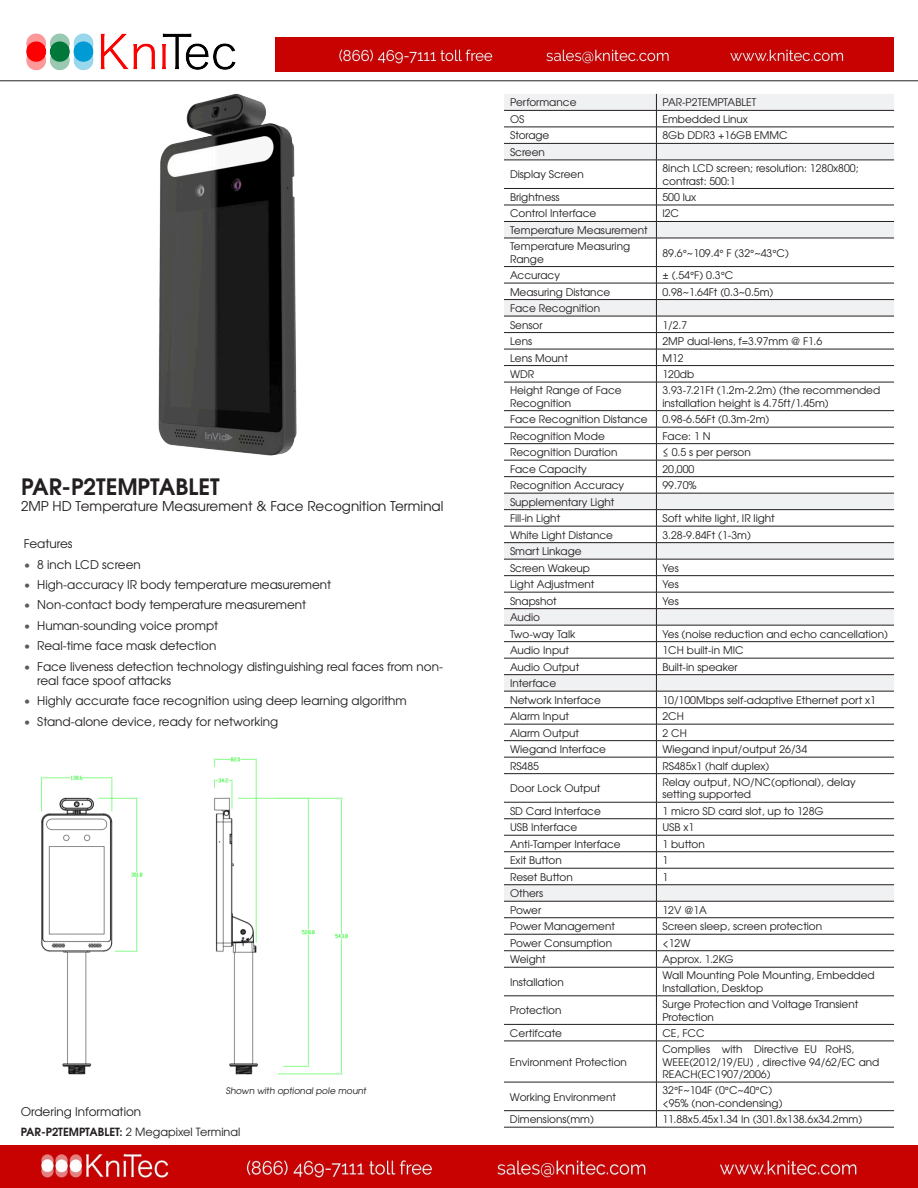
<style>
.page{position:relative;width:918px;height:1188px;background:#fff}
.page>*{position:absolute;margin:0;border:0;box-sizing:border-box;transform-origin:0 0}
.t1{font:700 22.5px "Te X Gyre Adventor";color:#231f20}
.t2{font:13.5px "Te X Gyre Adventor";color:#231f20}
.t3{font:12px/14.4px "Te X Gyre Adventor";color:#231f20}
.t4{font:11.25px "Te X Gyre Adventor";color:#231f20}
.t5{font:10.5px/12.6px "Te X Gyre Adventor";color:#231f20}
.t6{font:10.5px "Te X Gyre Adventor";letter-spacing:-.02em;color:#231f20}
.t7{font:9px "Te X Gyre Adventor";color:#231f20}
.s1{font-size:11.25px;color:#5a595c}
.s2{font-weight:700}
</style>
<div class="page">
<hr style="left:504px;top:1041px;width:152px;height:1px;background:#231f20">
<hr style="left:656px;top:1041px;width:238px;height:1px;background:#231f20">
<hr style="left:504px;top:1082px;width:152px;height:1px;background:#231f20">
<hr style="left:656px;top:1082px;width:238px;height:1px;background:#231f20">
<hr style="left:504px;top:1110px;width:152px;height:1px;background:#231f20">
<hr style="left:656px;top:1110px;width:238px;height:1px;background:#231f20">
<hr style="left:504px;top:1127px;width:152px;height:1px;background:#231f20">
<hr style="left:656px;top:1127px;width:238px;height:1px;background:#231f20">
<svg style="left:504px;top:94px;width:390px;height:947px"></svg>
<hr style="left:656px;top:1041px;width:1px;height:41px;background:#231f20">
<svg style="left:656px;top:1082px;width:1px;height:45px"></svg>
<img style="left:158px;top:100px;width:138px;height:356px">
<img style="left:41px;top:757px;width:307px;height:318px">
<svg style="left:0;top:37px;width:918px;height:44px"></svg>
<svg style="left:0;top:1160px;width:918px;height:28px"></svg>
<img style="left:1px;top:33px;width:256px;height:70px">
<img style="left:276px;top:37px;width:618px;height:34px">
<img style="left:0;top:1146px;width:917px;height:41px">
<p class="t1" style="left:21px;top:467px;width:200px">PAR-P2TEMPTABLET</p>
<p class="t2" style="left:21px;top:495px;width:424px">2MP HD Temperature Measurement &amp; Face Recognition Terminal</p>
<p class="t3" style="left:24px;top:536px;width:50px">Features</p>
<p class="t3" style="left:24px;top:556px;width:119px"><span class="s1">•</span> 8 inch LCD screen</p>
<p class="t3" style="left:24px;top:577px;width:309px"><span class="s1">•</span> High-accuracy IR body temperature measurement</p>
<p class="t3" style="left:24px;top:597px;width:284px"><span class="s1">•</span> Non-contact body temperature measurement</p>
<p class="t3" style="left:24px;top:617px;width:196px"><span class="s1">•</span> Human-sounding voice prompt</p>
<p class="t3" style="left:24px;top:638px;width:194px"><span class="s1">•</span> Real-time face mask detection</p>
<p class="t3" style="left:37px;top:658px;width:407px;text-indent:-13px"><span class="s1">•</span> Face liveness detection technology distinguishing real faces from non&shy;real face spoof attacks</p>
<p class="t3" style="left:24px;top:693px;width:385px"><span class="s1">•</span> Highly accurate face recognition using deep learning algorithm</p>
<p class="t3" style="left:24px;top:713px;width:256px"><span class="s1">•</span> Stand-alone device, ready for networking</p>
<p class="t3" style="left:21px;top:1104px;width:122px">Ordering Information</p>
<p class="t7" style="left:226px;top:1083px;width:143px">Shown with optional pole mount</p>
<p class="t4" style="left:21px;top:1122px;width:221px"><span class="s2">PAR-P2TEMPTABLET:</span> 2 Megapixel Terminal</p>
<p class="t5" style="left:510px;top:96px;width:68px">Performance</p>
<p class="t5" style="left:662px;top:96px;width:95px">PAR-P2TEMPTABLET</p>
<p class="t5" style="left:510px;top:112px;width:16px">OS</p>
<p class="t5" style="left:662px;top:112px;width:87px">Embedded Linux</p>
<p class="t5" style="left:510px;top:129px;width:41px">Storage</p>
<p class="t5" style="left:662px;top:129px;width:127px">8Gb DDR3 +16GB EMMC</p>
<p class="t5" style="left:510px;top:145px;width:36px">Screen</p>
<p class="t5" style="left:510px;top:168px;width:75px">Display Screen</p>
<p class="t5" style="left:662px;top:161px;width:198px">8inch LCD screen; resolution: 1280x800; contrast: 500:1</p>
<p class="t5" style="left:510px;top:190px;width:51px">Brightness</p>
<p class="t5" style="left:662px;top:190px;width:35px">500 lux</p>
<p class="t5" style="left:510px;top:207px;width:88px">Control Interface</p>
<p class="t5" style="left:662px;top:207px;width:18px">I2C</p>
<p class="t5" style="left:510px;top:223px;width:139px">Temperature Measurement</p>
<p class="t5" style="left:510px;top:239px;width:122px">Temperature Measuring<br>Range</p>
<p class="t5" style="left:662px;top:246px;width:128px">89.6°~109.4° F (32°~43°C)</p>
<p class="t5" style="left:510px;top:268px;width:51px">Accuracy</p>
<p class="t5" style="left:662px;top:268px;width:73px">± (.54°F) 0.3°C</p>
<p class="t5" style="left:510px;top:285px;width:102px">Measuring Distance</p>
<p class="t5" style="left:662px;top:285px;width:113px">0.98~1.64Ft (0.3~0.5m)</p>
<p class="t5" style="left:510px;top:301px;width:92px">Face Recognition</p>
<p class="t5" style="left:510px;top:318px;width:34px">Sensor</p>
<p class="t5" style="left:662px;top:318px;width:26px">1/2.7</p>
<p class="t5" style="left:510px;top:334px;width:24px">Lens</p>
<p class="t5" style="left:662px;top:334px;width:161px">2MP dual-lens, f=3.97mm @ F1.6</p>
<p class="t5" style="left:510px;top:351px;width:59px">Lens Mount</p>
<p class="t5" style="left:662px;top:351px;width:23px">M12</p>
<p class="t5" style="left:510px;top:367px;width:26px">WDR</p>
<p class="t5" style="left:662px;top:367px;width:33px">120db</p>
<p class="t5" style="left:510px;top:383px;width:113px">Height Range of Face<br>Recognition</p>
<p class="t5" style="left:662px;top:383px;width:219px">3.93-7.21Ft (1.2m-2.2m) (the recommended installation height is 4.75ft/1.45m)</p>
<p class="t5" style="left:510px;top:412px;width:139px">Face Recognition Distance</p>
<p class="t5" style="left:662px;top:412px;width:109px">0.98-6.56Ft (0.3m-2m)</p>
<p class="t5" style="left:510px;top:429px;width:96px">Recognition Mode</p>
<p class="t5" style="left:662px;top:429px;width:50px">Face: 1：N</p>
<p class="t5" style="left:510px;top:445px;width:109px">Recognition Duration</p>
<p class="t5" style="left:662px;top:445px;width:90px">≤ 0.5 s per person</p>
<p class="t5" style="left:510px;top:462px;width:78px">Face Capacity</p>
<p class="t5" style="left:662px;top:462px;width:33px">20,000</p>
<p class="t5" style="left:510px;top:478px;width:116px">Recognition Accuracy</p>
<p class="t5" style="left:662px;top:478px;width:36px">99.70%</p>
<p class="t5" style="left:510px;top:495px;width:106px">Supplementary Light</p>
<p class="t5" style="left:510px;top:511px;width:52px">Fill-in Light</p>
<p class="t5" style="left:662px;top:511px;width:114px">Soft white light, IR light</p>
<p class="t5" style="left:510px;top:528px;width:105px">White Light Distance</p>
<p class="t5" style="left:662px;top:528px;width:90px">3.28-9.84Ft (1-3m)</p>
<p class="t5" style="left:510px;top:544px;width:73px">Smart Linkage</p>
<p class="t5" style="left:510px;top:561px;width:82px">Screen Wakeup</p>
<p class="t5" style="left:662px;top:561px;width:18px">Yes</p>
<p class="t5" style="left:510px;top:577px;width:86px">Light Adjustment</p>
<p class="t5" style="left:662px;top:577px;width:18px">Yes</p>
<p class="t5" style="left:510px;top:594px;width:48px">Snapshot</p>
<p class="t5" style="left:662px;top:594px;width:18px">Yes</p>
<p class="t5" style="left:510px;top:610px;width:32px">Audio</p>
<p class="t6" style="left:510px;top:625px;width:67px">Two-way Talk</p>
<p class="t5" style="left:662px;top:627px;width:227px">Yes (noise reduction and echo cancellation)</p>
<p class="t5" style="left:510px;top:643px;width:61px">Audio Input</p>
<p class="t5" style="left:662px;top:643px;width:83px">1CH built-in MIC</p>
<p class="t5" style="left:510px;top:660px;width:71px">Audio Output</p>
<p class="t5" style="left:662px;top:660px;width:77px">Built-in speaker</p>
<p class="t5" style="left:510px;top:676px;width:48px">Interface</p>
<p class="t5" style="left:510px;top:693px;width:92px">Network Interface</p>
<p class="t5" style="left:662px;top:693px;width:215px">10/100Mbps self-adaptive Ethernet port x1</p>
<p class="t5" style="left:510px;top:709px;width:60px">Alarm Input</p>
<p class="t5" style="left:662px;top:709px;width:23px">2CH</p>
<p class="t5" style="left:510px;top:726px;width:71px">Alarm Output</p>
<p class="t5" style="left:662px;top:726px;width:26px">2 CH</p>
<p class="t5" style="left:510px;top:742px;width:98px">Wiegand Interface</p>
<p class="t5" style="left:662px;top:742px;width:146px">Wiegand input/output 26/34</p>
<p class="t5" style="left:510px;top:759px;width:31px">RS485</p>
<p class="t5" style="left:662px;top:759px;width:108px">RS485x1 (half duplex)</p>
<p class="t5" style="left:510px;top:781px;width:92px">Door Lock Output</p>
<p class="t5" style="left:662px;top:775px;width:195px">Relay output, NO/NC(optional), delay setting supported</p>
<p class="t5" style="left:510px;top:804px;width:92px">SD Card Interface</p>
<p class="t5" style="left:662px;top:804px;width:163px">1 micro SD card slot, up to 128G</p>
<p class="t5" style="left:510px;top:820px;width:69px">USB Interface</p>
<p class="t5" style="left:662px;top:820px;width:33px">USB x1</p>
<p class="t5" style="left:510px;top:837px;width:112px">Anti-Tamper Interface</p>
<p class="t5" style="left:662px;top:837px;width:44px">1 button</p>
<p class="t5" style="left:510px;top:853px;width:53px">Exit Button</p>
<p class="t5" style="left:662px;top:853px;width:7px">1</p>
<p class="t5" style="left:510px;top:870px;width:64px">Reset Button</p>
<p class="t5" style="left:662px;top:870px;width:7px">1</p>
<p class="t5" style="left:510px;top:886px;width:35px">Others</p>
<p class="t5" style="left:510px;top:903px;width:33px">Power</p>
<p class="t5" style="left:662px;top:903px;width:46px">12V @1A</p>
<p class="t5" style="left:510px;top:919px;width:107px">Power Management</p>
<p class="t5" style="left:662px;top:919px;width:161px">Screen sleep, screen protection</p>
<p class="t5" style="left:510px;top:936px;width:104px">Power Consumption</p>
<p class="t5" style="left:662px;top:936px;width:30px">&lt;12W</p>
<p class="t5" style="left:510px;top:952px;width:37px">Weight</p>
<p class="t5" style="left:662px;top:952px;width:73px">Approx. 1.2KG</p>
<p class="t5" style="left:510px;top:975px;width:55px">Installation</p>
<p class="t5" style="left:662px;top:969px;width:214px">Wall Mounting Pole Mounting, Embedded<br>Installation, Desktop</p>
<p class="t5" style="left:510px;top:1004px;width:53px">Protection</p>
<p class="t5" style="left:662px;top:997px;width:198px">Surge Protection and Voltage Transient<br>Protection</p>
<p class="t5" style="left:510px;top:1026px;width:53px">Certifcate</p>
<p class="t5" style="left:662px;top:1026px;width:44px">CE, FCC</p>
<p class="t5" style="left:510px;top:1055px;width:119px">Environment Protection</p>
<p class="t5" style="left:662px;top:1042px;width:219px">Complies with Directive EU RoHS,<br>WEEE(2012/19/EU) , directive 94/62/EC and<br>REACH(EC1907/2006)</p>
<p class="t5" style="left:510px;top:1090px;width:108px">Working Environment</p>
<p class="t5" style="left:662px;top:1084px;width:122px">32°F~104F (0°C~40°C) &lt;95% (non-condensing)</p>
<p class="t5" style="left:510px;top:1112px;width:85px">Dimensions(mm)</p>
<p class="t5" style="left:662px;top:1112px;width:201px">11.88x5.45x1.34 In (301.8x138.6x34.2mm)</p>
</div>
